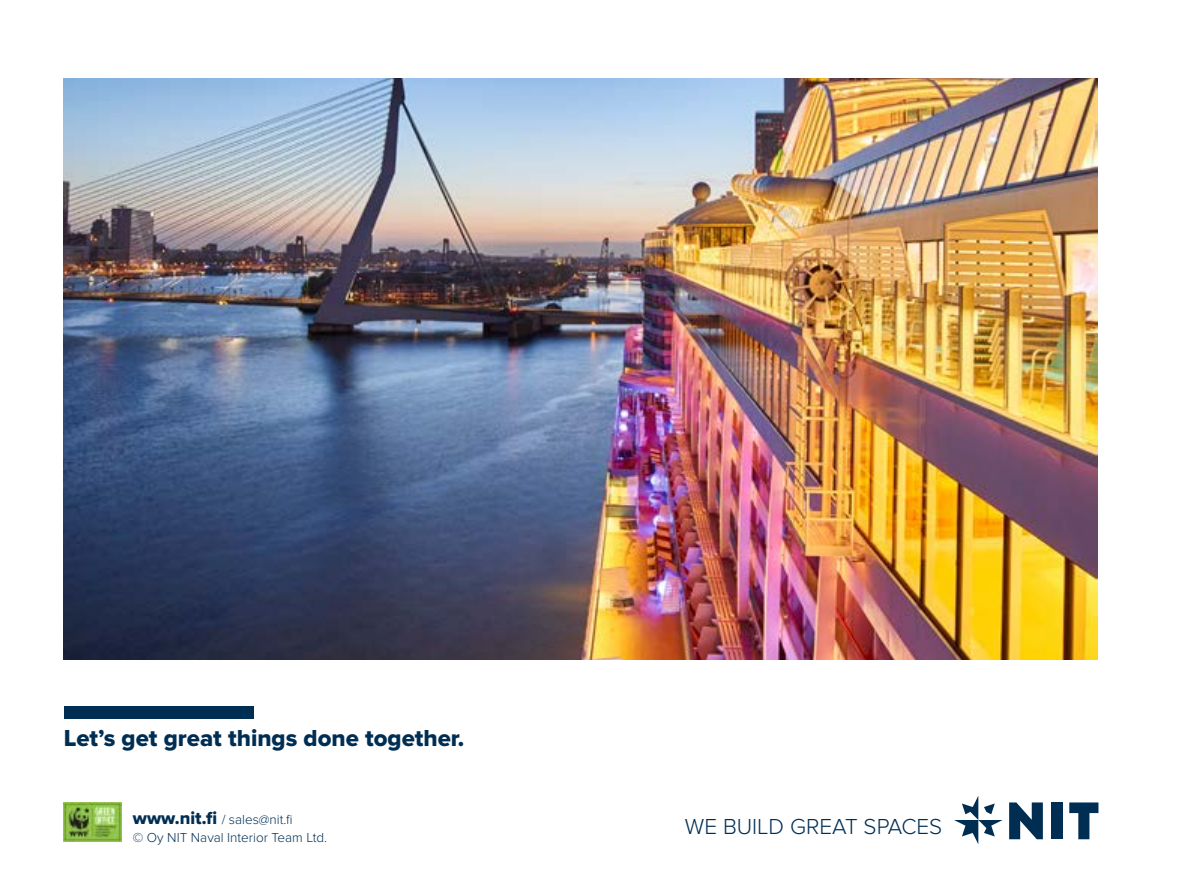
<style>
.page{position:relative;width:1191px;height:893px;background:#fff}
.page>*{position:absolute;margin:0;border:0;box-sizing:border-box;transform-origin:0 0}
.t1{font:24px "Proxima Nova Extrabld";color:#002e53}
.t2{font:300 22.5px "Proxima Nova";color:#002e53}
.t3{font:300 13.5px/18px "Proxima Nova";color:#002e53}
.s1{font-family:"Proxima Nova Extrabld";font-weight:400;font-size:18px}
</style>
<div class="page">
<svg style="left:1009px;top:802px;width:33px;height:37px"></svg>
<div style="left:1051px;top:802px;width:11px;height:37px;background:#002e53"></div>
<svg style="left:1069px;top:802px;width:29px;height:37px"></svg>
<svg style="left:954px;top:796px;width:48px;height:48px"></svg>
<div style="left:64px;top:706px;width:189px;height:13px;background:#002e53"></div>
<img style="left:64px;top:802px;width:57px;height:40px">
<img style="left:64px;top:79px;width:1033px;height:580px">
<h1 class="t1" style="left:64px;top:721px;width:402px">Let’s get great things done together.</h1>
<p class="t3" style="left:133px;top:811px;width:196px"><span class="s1">www.nit.fi</span> / sales@nit.fi<br>© Oy NIT Naval Interior Team Ltd.</p>
<h2 class="t2" style="left:685px;top:813px;width:259px">WE BUILD GREAT SPACES</h2>
</div>
